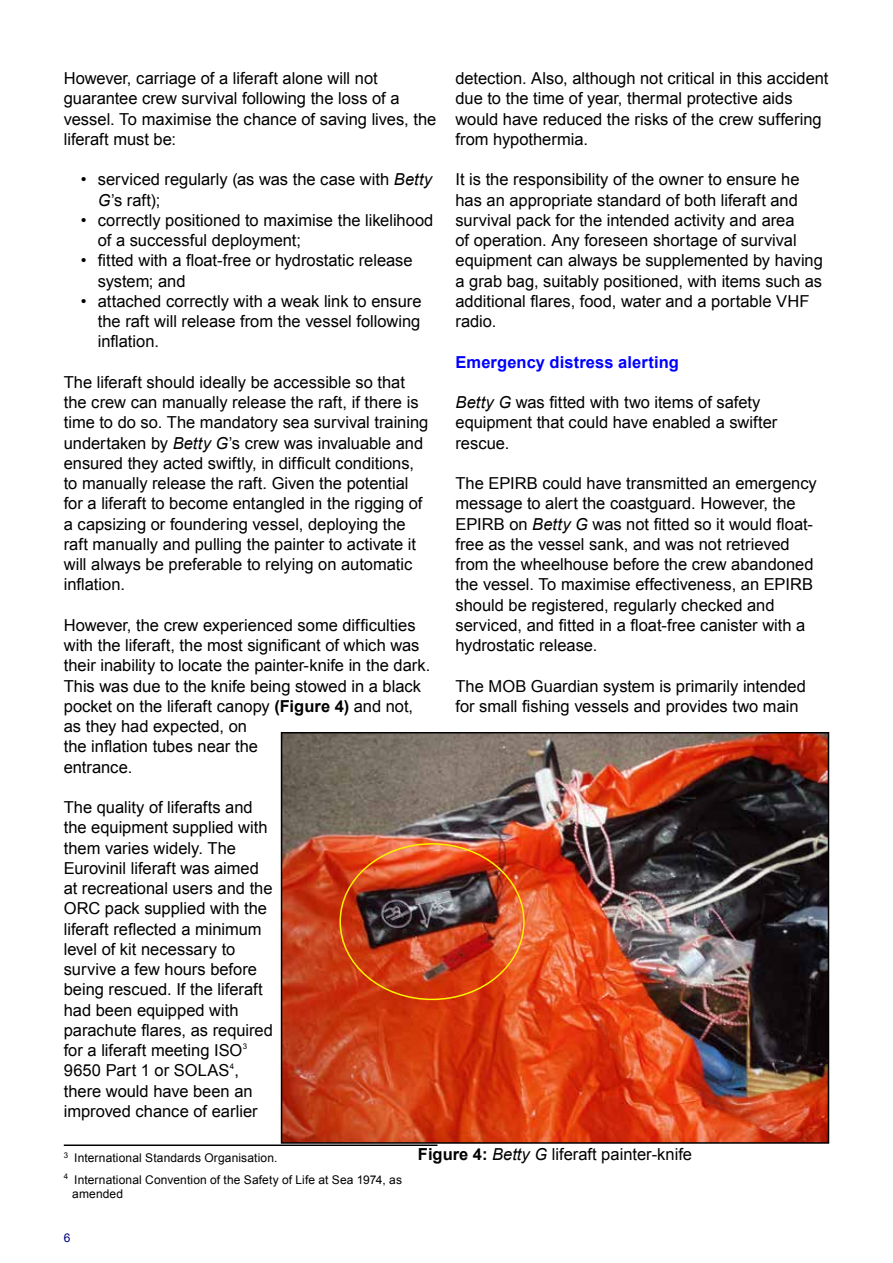
<style>
.page{position:relative;width:893px;height:1263px;background:#fff}
.page>*{position:absolute;margin:0;border:0;box-sizing:border-box;transform-origin:0 0}
.t1{font:16.5px/20.2px "Arial";color:#000}
.t2{font:700 16.5px "Arial";letter-spacing:.005em;color:#00f}
.t3{font:12px/21.3px "Arial";letter-spacing:.01em;color:#000}
.t4{font:12px "Arial";color:#000080}
.t5{font:7.8px "Arial";color:#000}
.s1{font-style:italic}
.s2{font-weight:700}
</style>
<div class="page">
<hr style="left:64px;top:1144px;width:373px;height:2px;background:#000">
<img style="left:284px;top:735px;width:542px;height:406px">
<div style="left:281px;top:732px;width:548px;height:412px;border:2px solid #000"></div>
<p class="t1" style="left:64px;top:68px;width:374px">However, carriage of a liferaft alone will not guarantee crew survival following the loss of a vessel. To maximise the chance of saving lives, the liferaft must be:</p>
<p class="t1" style="left:98px;top:170px;width:336px;text-indent:-17px">• serviced regularly (as was the case with <span class="s1">Betty<br>G</span>’s raft);</p>
<p class="t1" style="left:98px;top:210px;width:337px;text-indent:-17px">• correctly positioned to maximise the likelihood of a successful deployment;</p>
<p class="t1" style="left:98px;top:251px;width:316px;text-indent:-17px">• fitted with a float-free or hydrostatic release system; and</p>
<p class="t1" style="left:98px;top:291px;width:325px;text-align:justify;text-indent:-17px">• attached correctly with a weak link to ensure the raft will release from the vessel following inflation.</p>
<p class="t1" style="left:64px;top:372px;width:366px">The liferaft should ideally be accessible so that the crew can manually release the raft, if there is time to do so. The mandatory sea survival training undertaken by <span class="s1">Betty G</span>’s crew was invaluable and ensured they acted swiftly, in difficult conditions, to manually release the raft. Given the potential for a liferaft to become entangled in the rigging of a capsizing or foundering vessel, deploying the raft manually and pulling the painter to activate it will always be preferable to relying on automatic inflation.</p>
<p class="t1" style="left:64px;top:615px;width:368px">However, the crew experienced some difficulties with the liferaft, the most significant of which was their inability to locate the painter-knife in the dark.<br>This was due to the knife being stowed in a black pocket on the liferaft canopy <span class="s2">(Figure 4)</span> and not, as they had expected, on<br>the inflation tubes near the<br>entrance.</p>
<p class="t1" style="left:64px;top:797px;width:211px">The quality of liferafts and the equipment supplied with them varies widely. The<br>Eurovinil liferaft was aimed at recreational users and the<br>ORC pack supplied with the liferaft reflected a minimum level of kit necessary to survive a few hours before being rescued. If the liferaft had been equipped with parachute flares, as required for a liferaft meeting ISO<sup>3<br></sup>9650 Part 1 or SOLAS ,</p>
<p class="t1" style="left:455px;top:68px;width:374px">detection. Also, although not critical in this accident due to the time of year, thermal protective aids would have reduced the risks of the crew suffering from hypothermia.</p>
<p class="t1" style="left:455px;top:170px;width:369px">It is the responsibility of the owner to ensure he has an appropriate standard of both liferaft and survival pack for the intended activity and area<br>of operation. Any foreseen shortage of survival equipment can always be supplemented by having a grab bag, suitably positioned, with items such as additional flares, food, water and a portable VHF radio.</p>
<p class="t2" style="left:455px;top:351px;width:225px">Emergency distress alerting</p>
<p class="t1" style="left:455px;top:392px;width:323px"><span class="s1">Betty G</span> was fitted with two items of safety equipment that could have enabled a swifter rescue.</p>
<p class="t1" style="left:455px;top:473px;width:363px">The EPIRB could have transmitted an emergency message to alert the coastguard. However, the EPIRB on <span class="s1">Betty G</span> was not fitted so it would float&shy;free as the vessel sank, and was not retrieved from the wheelhouse before the crew abandoned the vessel. To maximise effectiveness, an EPIRB should be registered, regularly checked and serviced, and fitted in a float-free canister with a hydrostatic release.</p>
<p class="t1" style="left:455px;top:676px;width:352px">The MOB Guardian system is primarily intended for small fishing vessels and provides two main</p>
<p class="t5" style="left:230px;top:1061px;width:6px">4</p>
<p class="t1" style="left:64px;top:1081px;width:195px">there would have been an improved chance of earlier</p>
<p class="t3" style="left:64px;top:1147px;width:340px"><sup>3</sup> International Standards Organisation.<br><sup>4</sup> International Convention of the Safety of Life at Sea 1974, as</p>
<p class="t3" style="left:72px;top:1183px;width:52px">amended</p>
<p class="t1" style="left:418px;top:1144px;width:276px"><span class="s2">Figure 4:</span> <span class="s1">Betty G</span> liferaft painter-knife</p>
<p class="t4" style="left:64px;top:1230px;width:8px">6</p>
</div>
